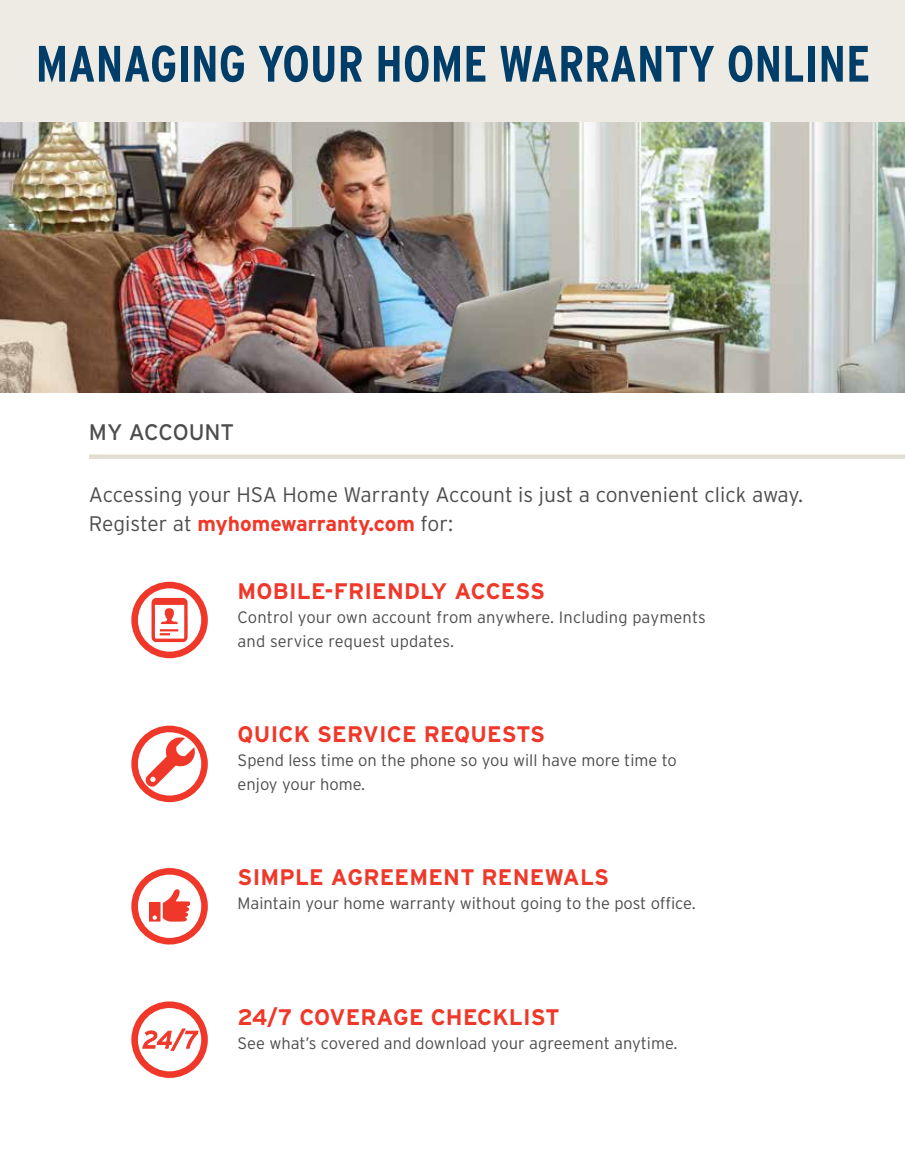
<style>
.page{position:relative;width:905px;height:1175px;background:#fff}
.page>*{position:absolute;margin:0;border:0;box-sizing:border-box;transform-origin:0 0}
.t1{font:700 condensed 51px "Interstate";color:#003e69}
.t2{font:700 22.5px "Interstate";letter-spacing:.01em;color:#ef3829}
.t3{font:22.5px "Interstate";color:#4d4d4f}
.t4{font:300 21px/28.5px "Interstate";color:#4d4d4f}
.t5{font:300 16.5px/24px "Interstate";color:#4d4d4f}
.s1{font-weight:700;color:#ef3829}
</style>
<div class="page">
<div style="left:0;top:0;width:904px;height:122px;background:#edebe4"></div>
<img style="left:0;top:122px;width:904px;height:270px">
<div style="left:131px;top:1001px;width:77px;height:76px;border:7px solid #ef3829;border-radius:50%"></div>
<svg style="left:142px;top:1028px;width:57px;height:23px"></svg>
<div style="left:131px;top:582px;width:77px;height:76px;border:7px solid #ef3829;border-radius:50%"></div>
<svg style="left:151px;top:598px;width:37px;height:44px"></svg>
<div style="left:131px;top:725px;width:77px;height:77px;border:7px solid #ef3829;border-radius:50%"></div>
<svg style="left:145px;top:737px;width:50px;height:50px"></svg>
<div style="left:131px;top:868px;width:77px;height:76px;border:7px solid #ef3829;border-radius:50%"></div>
<svg style="left:149px;top:889px;width:41px;height:32px"></svg>
<div style="left:89px;top:454px;width:815px;height:5px;background:#e2ded2"></div>
<h1 class="t1" style="left:36px;top:35px;width:836px">MANAGING YOUR HOME WARRANTY ONLINE</h1>
<h2 class="t3" style="left:89px;top:419px;width:147px">MY ACCOUNT</h2>
<p class="t4" style="left:89px;top:480px;width:715px">Accessing your HSA Home Warranty Account is just a convenient click away.<br>Register at <span class="s1">myhomewarranty.com</span> for:</p>
<h2 class="t2" style="left:237px;top:578px;width:309px">MOBILE-FRIENDLY ACCESS</h2>
<p class="t5" style="left:237px;top:605px;width:470px">Control your own account from anywhere. Including payments and service request updates.</p>
<h2 class="t2" style="left:237px;top:721px;width:309px">QUICK SERVICE REQUESTS</h2>
<p class="t5" style="left:237px;top:748px;width:441px">Spend less time on the phone so you will have more time to enjoy your home.</p>
<h2 class="t2" style="left:237px;top:864px;width:373px">SIMPLE AGREEMENT RENEWALS</h2>
<p class="t5" style="left:237px;top:891px;width:459px">Maintain your home warranty without going to the post office.</p>
<h2 class="t2" style="left:237px;top:1004px;width:323px">24/7 COVERAGE CHECKLIST</h2>
<p class="t5" style="left:237px;top:1031px;width:441px">See what’s covered and download your agreement anytime.</p>
</div>
